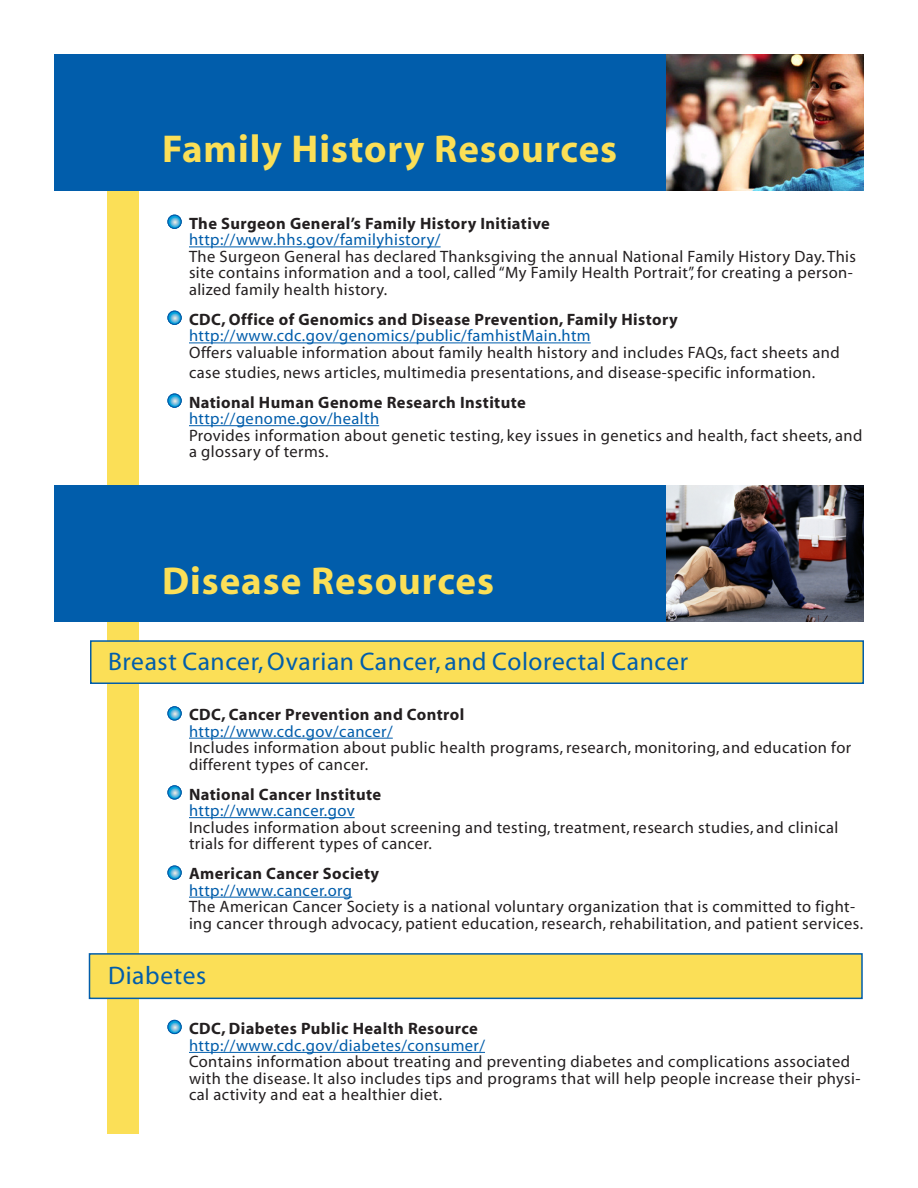
<style>
.page{position:relative;width:918px;height:1188px;background:#fff}
.page>*{position:absolute;margin:0;border:0;box-sizing:border-box;transform-origin:0 0}
.Title_head{font:700 39px "Myriad";letter-spacing:.025em;color:#fbdf57}
.blue_bold{font:25.5px "Myriad";letter-spacing:.025em;color:#015dab}
.t1{font:16.5px/16.5px "Myriad";letter-spacing:.025em;color:#231f20}
.s1{font-weight:700}
.s2{color:#015dab}
</style>
<div class="page">
<div style="left:107px;top:54px;width:31px;height:1080px;background:#fbdf57"></div>
<div style="left:54px;top:54px;width:809px;height:137px;background:#015dab"></div>
<div style="left:91px;top:641px;width:772px;height:42px;background:#fbdf57"></div>
<div style="left:90px;top:640px;width:774px;height:44px;border:2px solid #015dab"></div>
<div style="left:168px;top:866px;width:13px;height:14px;border:1px solid #015dab;border-radius:50%"></div>
<svg style="left:168px;top:866px;width:13px;height:13px"></svg>
<div style="left:168px;top:866px;width:13px;height:13px;border:1px solid #015dab;border-radius:50%"></div>
<svg style="left:168px;top:786px;width:13px;height:13px"></svg>
<div style="left:168px;top:786px;width:13px;height:13px;border:1px solid #015dab;border-radius:50%"></div>
<svg style="left:168px;top:707px;width:13px;height:13px"></svg>
<div style="left:168px;top:707px;width:13px;height:13px;border:1px solid #015dab;border-radius:50%"></div>
<div style="left:168px;top:394px;width:13px;height:14px;border:1px solid #015dab;border-radius:50%"></div>
<svg style="left:168px;top:394px;width:13px;height:13px"></svg>
<div style="left:168px;top:394px;width:13px;height:13px;border:1px solid #015dab;border-radius:50%"></div>
<svg style="left:168px;top:311px;width:13px;height:13px"></svg>
<div style="left:168px;top:311px;width:13px;height:14px;border:1px solid #015dab;border-radius:50%"></div>
<svg style="left:168px;top:215px;width:13px;height:13px"></svg>
<div style="left:168px;top:215px;width:13px;height:14px;border:1px solid #015dab;border-radius:50%"></div>
<div style="left:54px;top:485px;width:809px;height:137px;background:#015dab"></div>
<img style="left:667px;top:485px;width:197px;height:137px">
<div style="left:90px;top:954px;width:772px;height:44px;background:#fbdf57"></div>
<div style="left:89px;top:953px;width:774px;height:46px;border:2px solid #015dab"></div>
<svg style="left:168px;top:1020px;width:13px;height:14px"></svg>
<div style="left:168px;top:1020px;width:13px;height:14px;border:1px solid #015dab;border-radius:50%"></div>
<img style="left:666px;top:54px;width:198px;height:137px">
<hr style="left:189px;top:246px;width:252px;height:1px;background:#015dab">
<hr style="left:189px;top:342px;width:402px;height:1px;background:#015dab">
<hr style="left:189px;top:425px;width:190px;height:1px;background:#015dab">
<hr style="left:189px;top:738px;width:204px;height:1px;background:#015dab">
<hr style="left:189px;top:817px;width:166px;height:1px;background:#015dab">
<hr style="left:189px;top:897px;width:163px;height:1px;background:#015dab">
<hr style="left:189px;top:1052px;width:296px;height:1px;background:#015dab">
<p class="Title_head" style="left:162px;top:129px;width:457px">Family History Resources</p>
<p class="t1" style="left:189px;top:216px;width:669px"><span class="s1">The Surgeon General’s Family History Initiative<br></span><span class="s2">http://www.hhs.gov/familyhistory/<br></span>The Surgeon General has declared Thanksgiving the annual National Family History Day. This site contains information and a tool, called “My Family Health Portrait”, for creating a person&shy;alized family health history.</p>
<p class="t1" style="left:189px;top:312px;width:652px"><span class="s1">CDC, Office of Genomics and Disease Prevention, Family History </span><span class="s2">http://www.cdc.gov/genomics/public/famhistMain.htm<br></span>Offers valuable information about family health history and includes FAQs, fact sheets and</p>
<p class="t1" style="left:189px;top:365px;width:628px">case studies, news articles, multimedia presentations, and disease-specific information.</p>
<p class="t1" style="left:189px;top:395px;width:675px"><span class="s1">National Human Genome Research Institute<br></span><span class="s2">http://genome.gov/health<br></span>Provides information about genetic testing, key issues in genetics and health, fact sheets, and a glossary of terms.</p>
<p class="Title_head" style="left:162px;top:561px;width:334px">Disease Resources</p>
<p class="blue_bold" style="left:108px;top:649px;width:582px">Breast Cancer, Ovarian Cancer, and Colorectal Cancer</p>
<p class="t1" style="left:189px;top:707px;width:664px"><span class="s1">CDC, Cancer Prevention and Control<br></span><span class="s2">http://www.cdc.gov/cancer/<br></span>Includes information about public health programs, research, monitoring, and education for different types of cancer.</p>
<p class="t1" style="left:189px;top:786px;width:651px"><span class="s1">National Cancer Institute<br></span><span class="s2">http://www.cancer.gov<br></span>Includes information about screening and testing, treatment, research studies, and clinical trials for different types of cancer.</p>
<p class="t1" style="left:189px;top:866px;width:676px"><span class="s1">American Cancer Society<br></span><span class="s2">http://www.cancer.org<br></span>The American Cancer Society is a national voluntary organization that is committed to fight&shy;ing cancer through advocacy, patient education, research, rehabilitation, and patient services.</p>
<p class="blue_bold" style="left:108px;top:963px;width:100px">Diabetes</p>
<p class="t1" style="left:189px;top:1021px;width:673px"><span class="s1">CDC, Diabetes Public Health Resource<br></span><span class="s2">http://www.cdc.gov/diabetes/consumer/<br></span>Contains information about treating and preventing diabetes and complications associated with the disease. It also includes tips and programs that will help people increase their physi&shy;cal activity and eat a healthier diet.</p>
</div>
